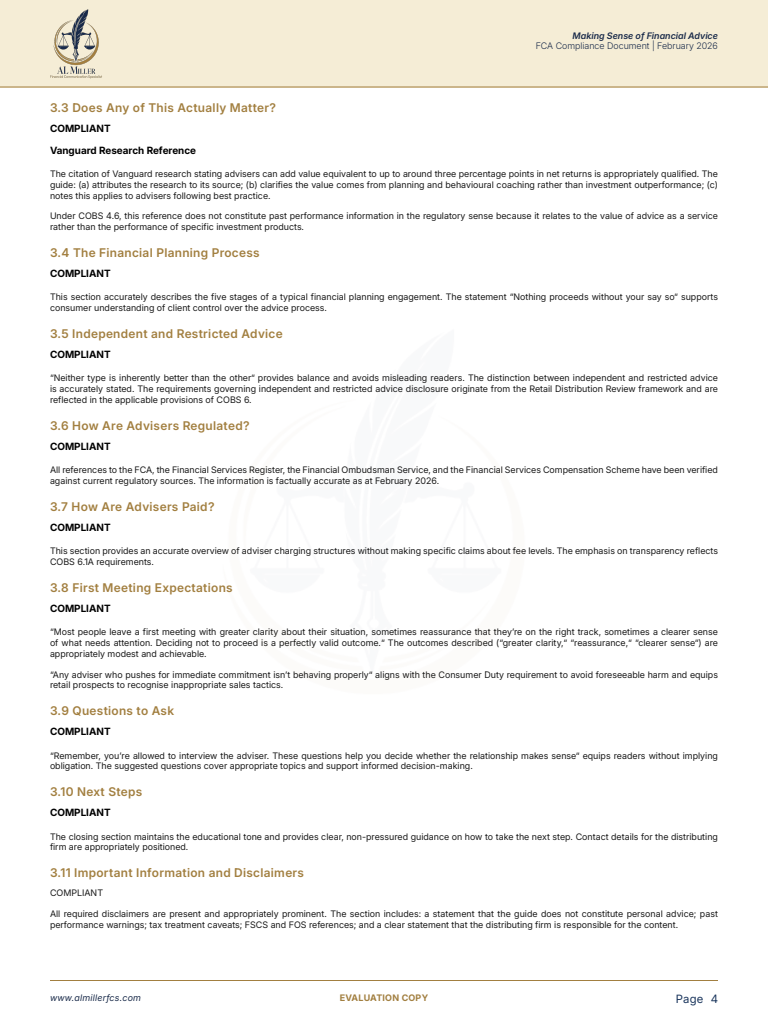
<style>
.page{position:relative;width:768px;height:1024px;background:#fff}
.page>*{position:absolute;margin:0;border:0;box-sizing:border-box;transform-origin:0 0}
.Subheading{font:600 12px "Inter 18 pt";letter-spacing:.025em;color:#a27f40}
.t1{font:11.45px "Inter 18 pt";color:#1b365d}
.Body_-_Text_Bold{font:700 10px "Inter 18 pt";color:#000}
.Body_Text{font:9px/10.8px "Inter 18 pt";color:#1a1a1a}
.t2{font:300 9px "Inter 18 pt";color:#1a2b4a}
.t3{font:italic 600 9px "Inter 18 pt";color:#1a2b4a}
.t4{font:italic 9px "Inter 18 pt";letter-spacing:.025em;color:#1a2b4a}
.t5{font:700 9px "Inter 18 pt";letter-spacing:.025em;color:#a27f40}
</style>
<div class="page">
<div style="left:0;top:0;width:768px;height:88px;background:#f5edd6"></div>
<img style="left:50px;top:9px;width:52px;height:69px">
<hr style="left:50px;top:980px;width:668px;height:1px;background:#a27f40">
<hr style="left:0;top:86px;width:768px;height:2px;background:#a27f40">
<p class="t3" style="left:573px;top:29px;width:147px">Making Sense of Financial Advice</p>
<p class="t2" style="left:536px;top:39px;width:184px">FCA Compliance Document | February 2026</p>
<p class="Subheading" style="left:50px;top:98px;width:227px">3.3 Does Any of This Actually Matter?</p>
<p class="Body_-_Text_Bold" style="left:50px;top:120px;width:62px">COMPLIANT</p>
<p class="Body_-_Text_Bold" style="left:50px;top:142px;width:148px">Vanguard Research Reference</p>
<p class="Body_Text" style="left:50px;top:168px;width:670px;text-align:justify">The citation of Vanguard research stating advisers can add value equivalent to up to around three percentage points in net returns is appropriately qualified. The guide: (a) attributes the research to its source; (b) clarifies the value comes from planning and behavioural coaching rather than investment outperformance; (c) notes this applies to advisers following best practice.</p>
<p class="Body_Text" style="left:50px;top:210px;width:670px">Under COBS 4.6, this reference does not constitute past performance information in the regulatory sense because it relates to the value of advice as a service rather than the performance of specific investment products.</p>
<p class="Subheading" style="left:50px;top:244px;width:211px">3.4 The Financial Planning Process</p>
<p class="Body_-_Text_Bold" style="left:50px;top:266px;width:62px">COMPLIANT</p>
<p class="Body_Text" style="left:50px;top:291px;width:669px">This section accurately describes the five stages of a typical financial planning engagement. The statement “Nothing proceeds without your say so“ supports consumer understanding of client control over the advice process.</p>
<p class="Subheading" style="left:50px;top:325px;width:234px">3.5 Independent and Restricted Advice</p>
<p class="Body_-_Text_Bold" style="left:50px;top:347px;width:62px">COMPLIANT</p>
<p class="Body_Text" style="left:50px;top:372px;width:670px;text-align:justify">“Neither type is inherently better than the other“ provides balance and avoids misleading readers. The distinction between independent and restricted advice is accurately stated. The requirements governing independent and restricted advice disclosure originate from the Retail Distribution Review framework and are reflected in the applicable provisions of COBS 6.</p>
<p class="Subheading" style="left:50px;top:416px;width:201px">3.6 How Are Advisers Regulated?</p>
<p class="Body_-_Text_Bold" style="left:50px;top:439px;width:62px">COMPLIANT</p>
<p class="Body_Text" style="left:50px;top:464px;width:670px">All references to the FCA, the Financial Services Register, the Financial Ombudsman Service, and the Financial Services Compensation Scheme have been verified against current regulatory sources. The information is factually accurate as at February 2026.</p>
<p class="Subheading" style="left:50px;top:497px;width:166px">3.7 How Are Advisers Paid?</p>
<p class="Body_-_Text_Bold" style="left:50px;top:520px;width:62px">COMPLIANT</p>
<p class="Body_Text" style="left:50px;top:545px;width:670px">This section provides an accurate overview of adviser charging structures without making specific claims about fee levels. The emphasis on transparency reflects<br>COBS 6.1A requirements.</p>
<p class="Subheading" style="left:50px;top:578px;width:184px">3.8 First Meeting Expectations</p>
<p class="Body_-_Text_Bold" style="left:50px;top:601px;width:62px">COMPLIANT</p>
<p class="Body_Text" style="left:50px;top:626px;width:670px;text-align:justify">“Most people leave a first meeting with greater clarity about their situation, sometimes reassurance that they’re on the right track, sometimes a clearer sense of what needs attention. Deciding not to proceed is a perfectly valid outcome.“ The outcomes described (“greater clarity,“ “reassurance,“ “clearer sense“) are appropriately modest and achievable.</p>
<p class="Body_Text" style="left:50px;top:669px;width:669px">“Any adviser who pushes for immediate commitment isn’t behaving properly“ aligns with the Consumer Duty requirement to avoid foreseeable harm and equips retail prospects to recognise inappropriate sales tactics.</p>
<p class="Subheading" style="left:50px;top:702px;width:126px">3.9 Questions to Ask</p>
<p class="Body_-_Text_Bold" style="left:50px;top:724px;width:62px">COMPLIANT</p>
<p class="Body_Text" style="left:50px;top:750px;width:669px">“Remember, you’re allowed to interview the adviser. These questions help you decide whether the relationship makes sense“ equips readers without implying obligation. The suggested questions cover appropriate topics and support informed decision-making.</p>
<p class="Subheading" style="left:50px;top:783px;width:94px">3.10 Next Steps</p>
<p class="Body_-_Text_Bold" style="left:50px;top:805px;width:62px">COMPLIANT</p>
<p class="Body_Text" style="left:50px;top:831px;width:669px">The closing section maintains the educational tone and provides clear, non-pressured guidance on how to take the next step. Contact details for the distributing firm are appropriately positioned.</p>
<p class="Subheading" style="left:50px;top:864px;width:256px">3.11 Important Information and Disclaimers</p>
<p class="Body_Text" style="left:50px;top:887px;width:55px">COMPLIANT</p>
<p class="Body_Text" style="left:50px;top:908px;width:670px">All required disclaimers are present and appropriately prominent. The section includes: a statement that the guide does not constitute personal advice; past performance warnings; tax treatment caveats; FSCS and FOS references; and a clear statement that the distributing firm is responsible for the content.</p>
<p class="t4" style="left:50px;top:991px;width:93px">www.almillerfcs.com</p>
<p class="t5" style="left:340px;top:991px;width:90px">EVALUATION COPY</p>
<p class="t1" style="left:676px;top:990px;width:44px">Page 4</p>
</div>
